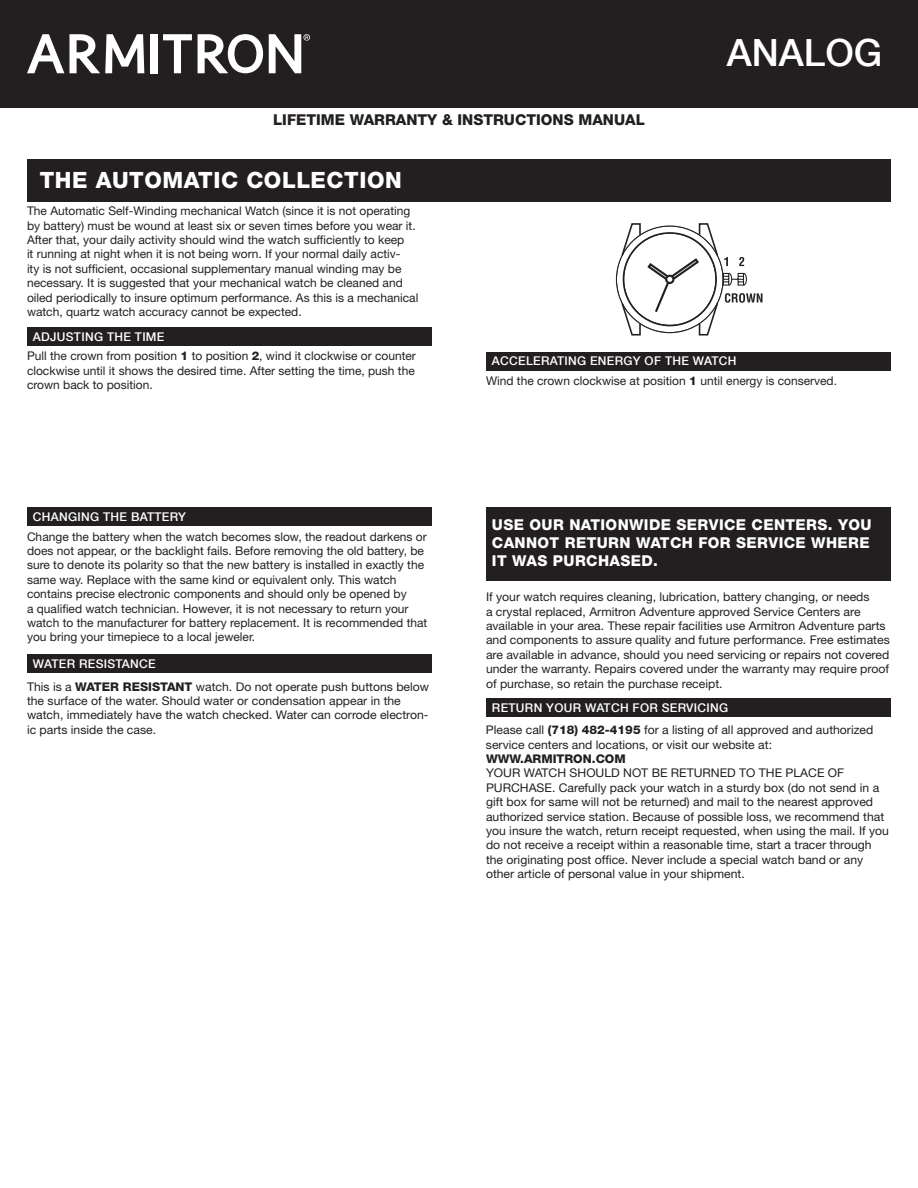
<style>
.page{position:relative;width:918px;height:1188px;background:#fff}
.page>*{position:absolute;margin:0;border:0;box-sizing:border-box;transform-origin:0 0}
.t1{font:500 37.5px "Helvetica Neue";color:#fff}
.t2{font:800 22.5px "Helvetica Neue";letter-spacing:.025em;color:#fff}
.t3{font:800 15px/18px "Helvetica Neue";letter-spacing:.025em;color:#fff}
.t4{font:800 15px "Helvetica Neue";color:#231f20}
.t5{font:12px/14.4px "Helvetica Neue";color:#231f20}
.t6{font:500 12px "Helvetica Neue";letter-spacing:.025em;color:#fff}
.t7{font:800 12px "Helvetica Neue";color:#231f20}
.s1{font-weight:800}
</style>
<div class="page">
<div style="left:27px;top:655px;width:405px;height:18px;background:#231f20"></div>
<div style="left:486px;top:698px;width:405px;height:19px;background:#231f20"></div>
<div style="left:486px;top:508px;width:405px;height:73px;background:#231f20"></div>
<div style="left:0;top:0;width:918px;height:108px;background:#231f20"></div>
<div style="left:27px;top:508px;width:405px;height:18px;background:#231f20"></div>
<svg style="left:70px;top:34px;width:74px;height:39px"></svg>
<div style="left:150px;top:34px;width:7px;height:39px;background:#fff"></div>
<svg style="left:163px;top:34px;width:29px;height:39px"></svg>
<svg style="left:198px;top:34px;width:65px;height:39px"></svg>
<svg style="left:27px;top:34px;width:37px;height:39px"></svg>
<svg style="left:269px;top:34px;width:41px;height:39px"></svg>
<div style="left:27px;top:159px;width:864px;height:43px;background:#231f20"></div>
<div style="left:27px;top:328px;width:405px;height:18px;background:#231f20"></div>
<div style="left:486px;top:352px;width:405px;height:18px;background:#231f20"></div>
<svg style="left:620px;top:223px;width:142px;height:113px"></svg>
<p class="t4" style="left:273px;top:111px;width:373px">LIFETIME WARRANTY &amp; INSTRUCTIONS MANUAL</p>
<h2 class="t2" style="left:40px;top:166px;width:364px">THE AUTOMATIC COLLECTION</h2>
<p class="t5" style="left:27px;top:203px;width:393px">The Automatic Self-Winding mechanical Watch (since it is not operating by battery) must be wound at least six or seven times before you wear it.<br>After that, your daily activity should wind the watch sufficiently to keep<br>it running at night when it is not being worn. If your normal daily activ-<br>ity is not sufficient, occasional supplementary manual winding may be necessary. It is suggested that your mechanical watch be cleaned and oiled periodically to insure optimum performance. As this is a mechanical watch, quartz watch accuracy cannot be expected.</p>
<p class="t6" style="left:33px;top:330px;width:133px">ADJUSTING THE TIME</p>
<h1 class="t1" style="left:727px;top:30px;width:157px">ANALOG</h1>
<p class="t5" style="left:27px;top:349px;width:390px;text-align:justify">Pull the crown from position <span class="s1">1</span> to position <span class="s1">2</span>, wind it clockwise or counter clockwise until it shows the desired time. After setting the time, push the crown back to position.</p>
<p class="t6" style="left:33px;top:510px;width:154px">CHANGING THE BATTERY</p>
<p class="t5" style="left:27px;top:529px;width:402px">Change the battery when the watch becomes slow, the readout darkens or does not appear, or the backlight fails. Before removing the old battery, be sure to denote its polarity so that the new battery is installed in exactly the same way. Replace with the same kind or equivalent only. This watch contains precise electronic components and should only be opened by<br>a qualified watch technician. However, it is not necessary to return your watch to the manufacturer for battery replacement. It is recommended that you bring your timepiece to a local jeweler.</p>
<p class="t6" style="left:33px;top:657px;width:124px">WATER RESISTANCE</p>
<p class="t5" style="left:27px;top:679px;width:404px">This is a <span class="s1">WATER RESISTANT</span> watch. Do not operate push buttons below the surface of the water. Should water or condensation appear in the watch, immediately have the watch checked. Water can corrode electron&shy;ic parts inside the case.</p>
<p class="t6" style="left:492px;top:354px;width:246px">ACCELERATING ENERGY OF THE WATCH</p>
<p class="t5" style="left:486px;top:373px;width:353px">Wind the crown clockwise at position <span class="s1">1</span> until energy is conserved.</p>
<p class="t3" style="left:492px;top:516px;width:381px">USE OUR NATIONWIDE SERVICE CENTERS. YOU<br>CANNOT RETURN WATCH FOR SERVICE WHERE<br>IT WAS PURCHASED.</p>
<p class="t5" style="left:486px;top:590px;width:405px">If your watch requires cleaning, lubrication, battery changing, or needs<br>a crystal replaced, Armitron Adventure approved Service Centers are available in your area. These repair facilities use Armitron Adventure parts and components to assure quality and future performance. Free estimates are available in advance, should you need servicing or repairs not covered under the warranty. Repairs covered under the warranty may require proof of purchase, so retain the purchase receipt.</p>
<p class="t6" style="left:492px;top:700px;width:238px">RETURN YOUR WATCH FOR SERVICING</p>
<p class="t5" style="left:486px;top:723px;width:389px">Please call <span class="s1">(718) 482-4195</span> for a listing of all approved and authorized service centers and locations, or visit our website at:</p>
<p class="t7" style="left:486px;top:752px;width:141px">WWW.ARMITRON.COM</p>
<p class="t5" style="left:486px;top:766px;width:405px">YOUR WATCH SHOULD NOT BE RETURNED TO THE PLACE OF PURCHASE. Carefully pack your watch in a sturdy box (do not send in a gift box for same will not be returned) and mail to the nearest approved authorized service station. Because of possible loss, we recommend that you insure the watch, return receipt requested, when using the mail. If you do not receive a receipt within a reasonable time, start a tracer through the originating post office. Never include a special watch band or any other article of personal value in your shipment.</p>
</div>
